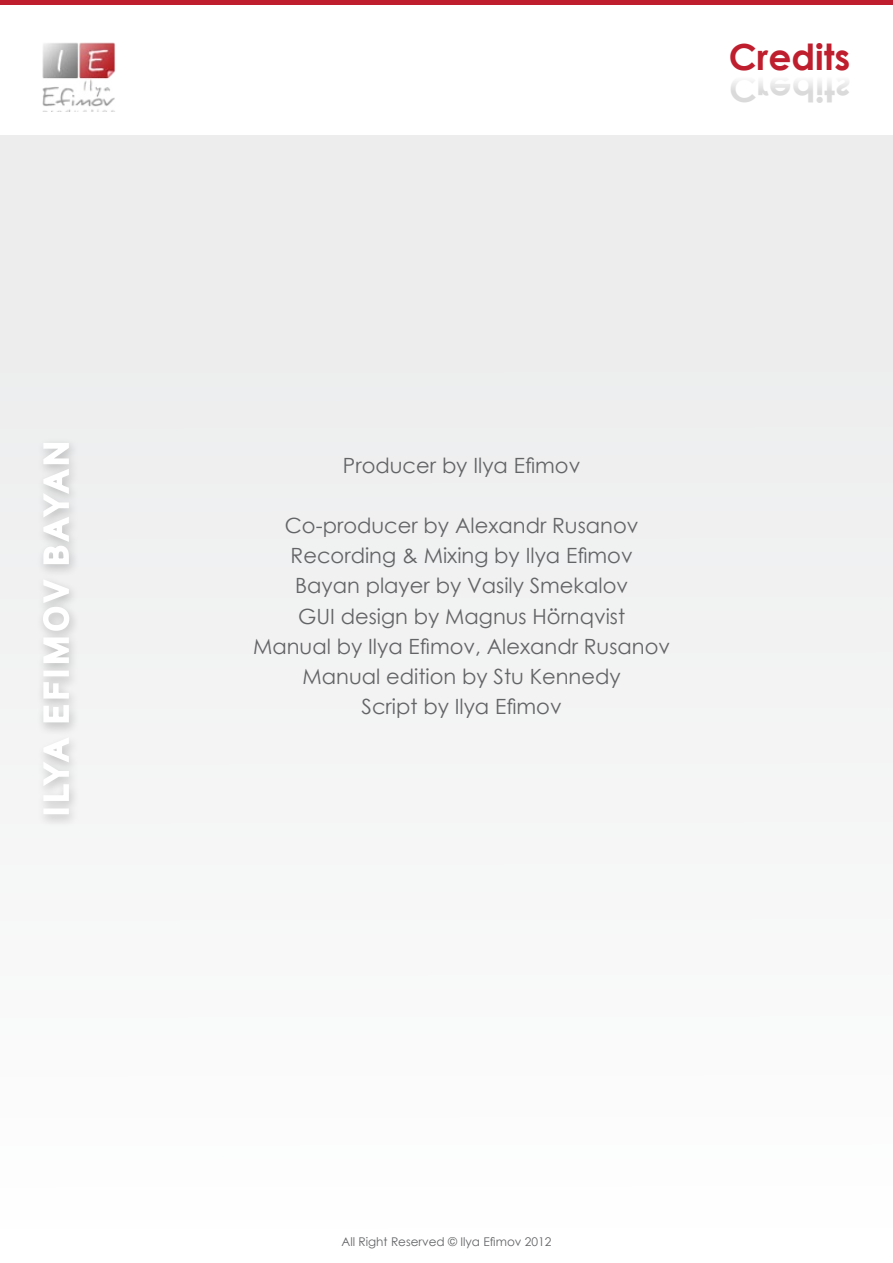
<style>
.page{position:relative;width:893px;height:1263px;background:#fff}
.page>*{position:absolute;margin:0;border:0;box-sizing:border-box;transform-origin:0 0}
.t1{font:700 36px "Century Gothic";color:#be1e2d}
.t2{font:21px/30px "Century Gothic";color:#636466;text-align:center}
.t3{font:12px "Century Gothic";color:#636466}
</style>
<div class="page">
<div style="left:0;top:136px;width:893px;height:1127px;background:#f3f3f4"></div>
<hr style="left:0;top:0;width:893px;height:4px;background:#be1e2d">
<img style="left:43px;top:43px;width:72px;height:68px">
<div style="left:36px;top:436px;width:44px;height:391px;background:#000;opacity:.22"></div>
<div style="left:43px;top:808px;width:26px;height:6px;border:3px solid #fff"></div>
<svg style="left:41px;top:735px;width:30px;height:67px"></svg>
<svg style="left:42px;top:681px;width:28px;height:43px"></svg>
<div style="left:43px;top:671px;width:26px;height:5px;border:3px solid #fff"></div>
<svg style="left:41px;top:441px;width:31px;height:224px"></svg>
<h1 class="t1" style="left:729px;top:29px;width:123px">Credits</h1>
<p class="t2" style="left:343px;top:450px;width:239px">Producer by Ilya Efimov</p>
<p class="t2" style="left:253px;top:510px;width:418px">Co-producer by Alexandr Rusanov<br>Recording &amp; Mixing by Ilya Efimov<br>Bayan player by Vasily Smekalov<br>GUI design by Magnus Hörnqvist<br>Manual by Ilya Efimov, Alexandr Rusanov<br>Manual edition by Stu Kennedy<br>Script by Ilya Efimov</p>
<p class="t3" style="left:341px;top:1233px;width:211px">All Right Reserved © Ilya Efimov 2012</p>
</div>
